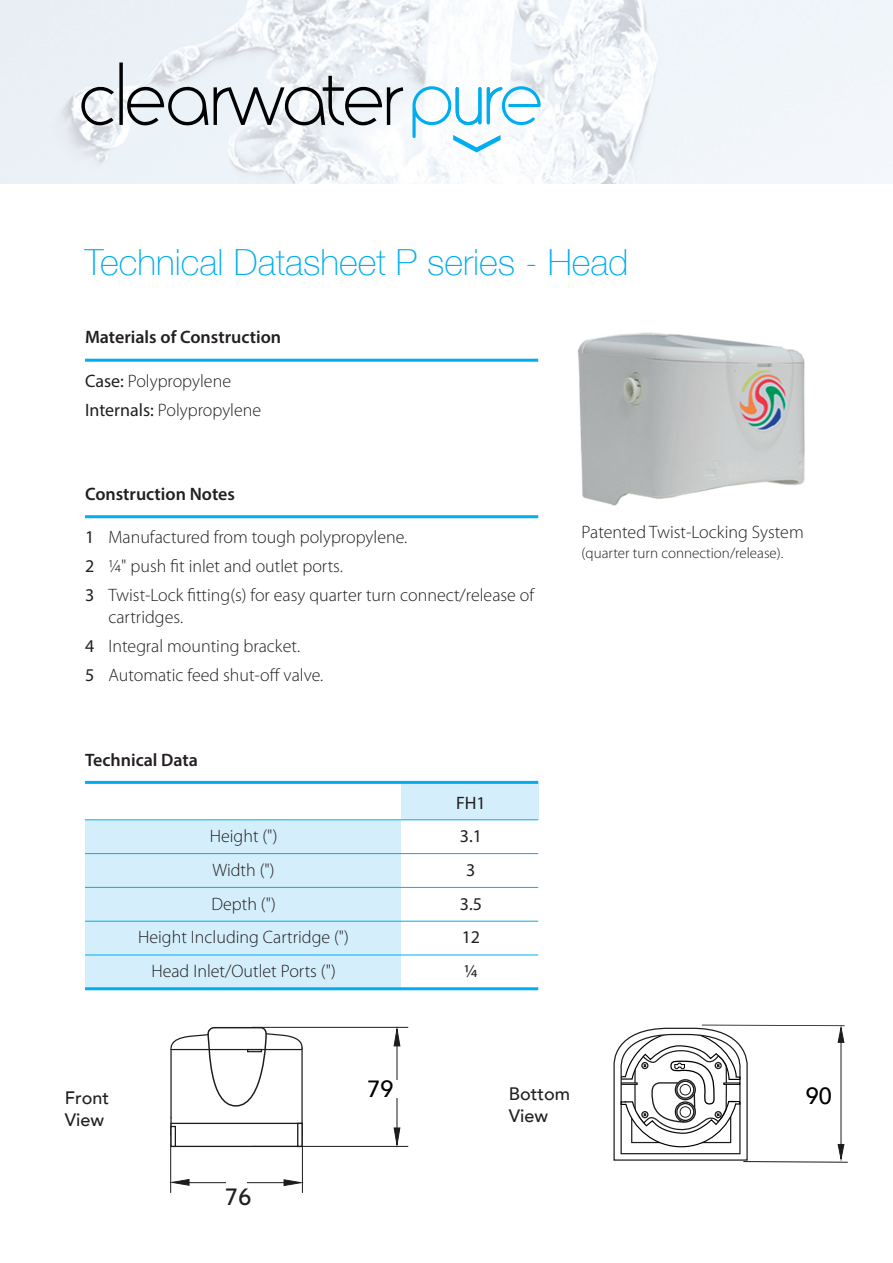
<style>
.page{position:relative;width:893px;height:1263px;background:#fff}
.page>*{position:absolute;margin:0;border:0;box-sizing:border-box;transform-origin:0 0}
.t1{font:100 36px "Helvetica Neue";color:#00aeef}
.t2{font:500 24px "Camphor Std";color:#231f20}
.t3{font:500 23.4px "Avenir";color:#000}
.t4{font:300 18px/21.6px "Myriad Pro";color:#231f20}
.t5{font:600 18px "Myriad Pro";color:#231f20}
.t6{font:500 18px/21.6px "Avenir";color:#231f20}
.t7{font:18px "Myriad Pro";color:#231f20}
.t8{font:300 15px "Myriad Pro";color:#231f20}
.s1{font-weight:400}
</style>
<div class="page">
<div style="left:401px;top:782px;width:137px;height:38px;background:#d4effb"></div>
<img style="left:0;top:0;width:893px;height:184px">
<svg style="left:81px;top:63px;width:127px;height:63px;background:#c2c7cb"></svg>
<svg style="left:214px;top:76px;width:189px;height:51px"></svg>
<svg style="left:412px;top:86px;width:129px;height:66px"></svg>
<hr style="left:85px;top:359px;width:453px;height:3px;background:#00aeef">
<img style="left:577px;top:332px;width:228px;height:174px">
<hr style="left:85px;top:515px;width:453px;height:3px;background:#00aeef">
<div style="left:85px;top:820px;width:316px;height:169px;background:#d4effb"></div>
<hr style="left:85px;top:781px;width:453px;height:3px;background:#00aeef">
<hr style="left:85px;top:819px;width:453px;height:1px;background:#00aeef">
<hr style="left:85px;top:853px;width:453px;height:1px;background:#00aeef">
<hr style="left:85px;top:887px;width:453px;height:1px;background:#00aeef">
<hr style="left:85px;top:921px;width:453px;height:1px;background:#00aeef">
<hr style="left:85px;top:954px;width:453px;height:1px;background:#00aeef">
<hr style="left:85px;top:987px;width:453px;height:3px;background:#00aeef">
<hr style="left:179px;top:1182px;width:116px;height:1px;background:#1c1c1c">
<hr style="left:302px;top:1146px;width:1px;height:47px;background:#1c1c1c">
<hr style="left:170px;top:1146px;width:1px;height:47px;background:#1c1c1c">
<div style="left:227px;top:1174px;width:20px;height:18px;background:#fff"></div>
<svg style="left:170px;top:1026px;width:133px;height:122px"></svg>
<hr style="left:171px;top:1049px;width:131px;height:1px;background:#1c1c1c">
<div style="left:247px;top:1049px;width:15px;height:3px;border:1px solid #1c1c1c"></div>
<svg style="left:283px;top:1179px;width:21px;height:7px"></svg>
<svg style="left:169px;top:1179px;width:21px;height:7px"></svg>
<hr style="left:252px;top:1027px;width:156px;height:1px;background:#1c1c1c">
<hr style="left:252px;top:1146px;width:156px;height:1px;background:#1c1c1c">
<hr style="left:397px;top:1035px;width:1px;height:104px;background:#1c1c1c">
<svg style="left:393px;top:1026px;width:8px;height:20px"></svg>
<svg style="left:393px;top:1127px;width:8px;height:21px"></svg>
<div style="left:375px;top:1080px;width:43px;height:18px;background:#fff"></div>
<svg style="left:613px;top:1024px;width:235px;height:139px"></svg>
<p class="t1" style="left:85px;top:240px;width:545px">Technical Datasheet P series - Head</p>
<p class="t5" style="left:85px;top:327px;width:198px">Materials of Construction</p>
<p class="t4" style="left:85px;top:371px;width:148px"><span class="s1">Case:</span> Polypropylene</p>
<p class="t4" style="left:85px;top:400px;width:178px"><span class="s1">Internals:</span> Polypropylene</p>
<p class="t5" style="left:85px;top:483px;width:151px">Construction Notes</p>
<p class="t4" style="left:85px;top:528px;width:324px"><span class="s1">1</span> Manufactured from tough polypropylene.</p>
<p class="t4" style="left:85px;top:557px;width:259px"><span class="s1">2</span> ¼" push fit inlet and outlet ports.</p>
<p class="t4" style="left:108px;top:586px;width:427px;text-indent:-23px"><span class="s1">3</span> Twist-Lock fitting(s) for easy quarter turn connect/release of cartridges.</p>
<p class="t4" style="left:85px;top:637px;width:217px"><span class="s1">4</span> Integral mounting bracket.</p>
<p class="t4" style="left:85px;top:666px;width:240px"><span class="s1">5</span> Automatic feed shut-off valve.</p>
<p class="t5" style="left:85px;top:749px;width:115px">Technical Data</p>
<p class="t7" style="left:456px;top:796px;width:31px">FH1</p>
<p class="t4" style="left:210px;top:827px;width:69px">Height (")</p>
<p class="t7" style="left:460px;top:830px;width:24px">3.1</p>
<p class="t4" style="left:212px;top:861px;width:64px">Width (")</p>
<p class="t7" style="left:466px;top:863px;width:11px">3</p>
<p class="t4" style="left:211px;top:894px;width:66px">Depth (")</p>
<p class="t7" style="left:460px;top:897px;width:24px">3.5</p>
<p class="t4" style="left:138px;top:928px;width:212px">Height Including Cartridge (")</p>
<p class="t7" style="left:462px;top:930px;width:20px">12</p>
<p class="t4" style="left:151px;top:961px;width:186px">Head Inlet/Outlet Ports (")</p>
<p class="t7" style="left:464px;top:964px;width:15px">¼</p>
<p class="t4" style="left:582px;top:523px;width:224px">Patented Twist-Locking System</p>
<p class="t8" style="left:582px;top:547px;width:203px">(quarter turn connection/release).</p>
<p class="t3" style="left:368px;top:1068px;width:28px">79</p>
<p class="t6" style="left:509px;top:1082px;width:63px">Bottom<br>View</p>
<p class="t6" style="left:65px;top:1086px;width:46px">Front</p>
<p class="t3" style="left:806px;top:1076px;width:28px">90</p>
<p class="t6" style="left:65px;top:1107px;width:41px">View</p>
<h2 class="t2" style="left:225px;top:1183px;width:29px">76</h2>
</div>
